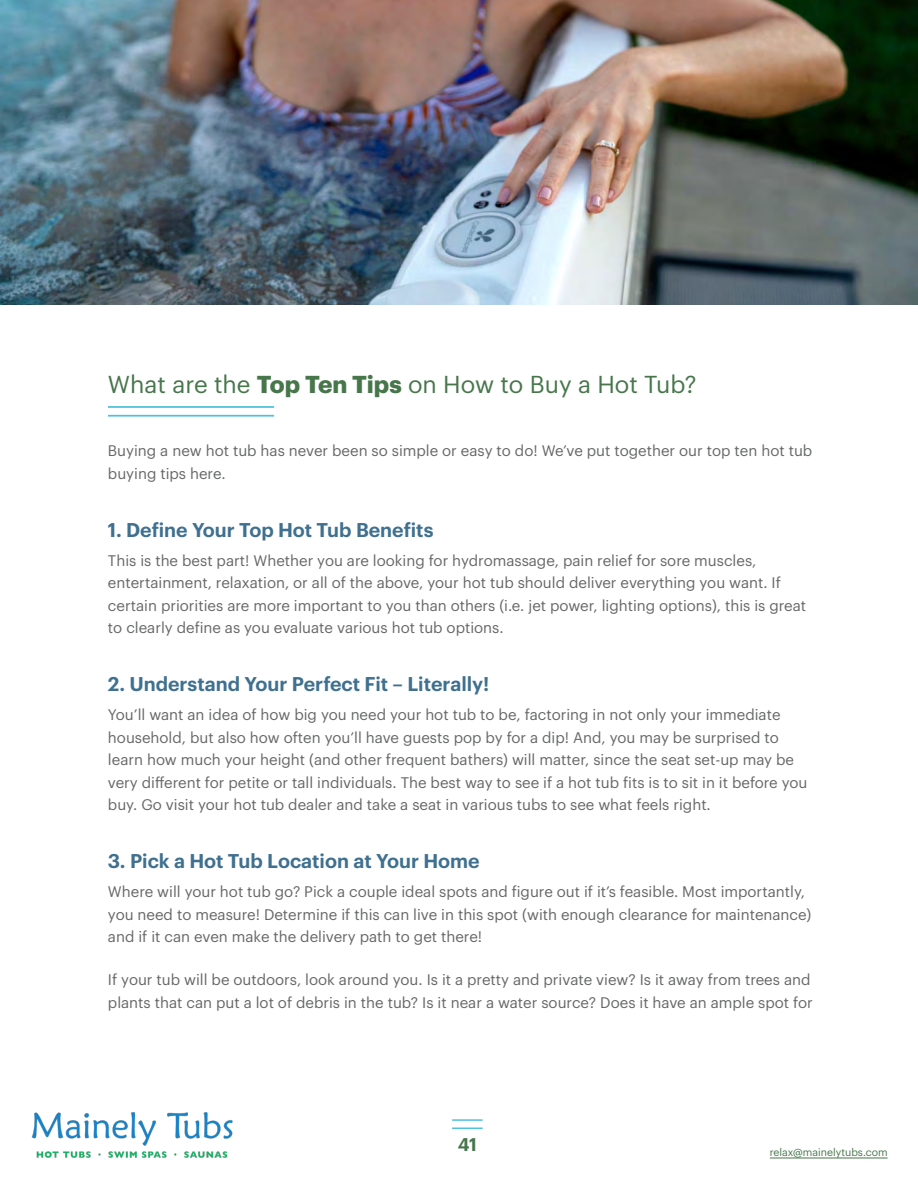
<style>
.page{position:relative;width:918px;height:1188px;background:#fff}
.page>*{position:absolute;margin:0;border:0;box-sizing:border-box;transform-origin:0 0}
.t1{font:24px "Graphik";color:#47764b}
.t2{font:600 19.5px "Graphik";color:#3f708f}
.t3{font:600 18px "Graphik";color:#47764b}
.t4{font:15px/22.5px "Graphik";color:#666767}
.t5{font:10.5px "Graphik";color:#47764b}
.s1{font-weight:700}
</style>
<div class="page">
<hr style="left:452px;top:1119px;width:31px;height:2px;background:#4fc0de">
<hr style="left:452px;top:1128px;width:31px;height:1px;background:#4fc0de">
<hr style="left:770px;top:1158px;width:118px;height:1px;background:#47764b">
<img style="left:31px;top:1112px;width:202px;height:46px">
<img style="left:0;top:0;width:918px;height:305px">
<hr style="left:108px;top:415px;width:166px;height:2px;background:#4fc0de">
<hr style="left:108px;top:406px;width:166px;height:2px;background:#4fc0de">
<h1 class="t1" style="left:108px;top:367px;width:590px">What are the <span class="s1">Top Ten Tips</span> on How to Buy a Hot Tub?</h1>
<p class="t4" style="left:108px;top:439px;width:706px">Buying a new hot tub has never been so simple or easy to do! We’ve put together our top ten hot tub buying tips here.</p>
<h2 class="t2" style="left:108px;top:515px;width:327px">1. Define Your Top Hot Tub Benefits</h2>
<p class="t4" style="left:108px;top:548px;width:700px">This is the best part! Whether you are looking for hydromassage, pain relief for sore muscles, entertainment, relaxation, or all of the above, your hot tub should deliver everything you want. If certain priorities are more important to you than others (i.e. jet power, lighting options), this is great to clearly define as you evaluate various hot tub options.</p>
<h2 class="t2" style="left:108px;top:669px;width:383px">2. Understand Your Perfect Fit – Literally!</h2>
<p class="t4" style="left:108px;top:703px;width:701px">You’ll want an idea of how big you need your hot tub to be, factoring in not only your immediate household, but also how often you’ll have guests pop by for a dip! And, you may be surprised to learn how much your height (and other frequent bathers) will matter, since the seat set-up may be very different for petite or tall individuals. The best way to see if a hot tub fits is to sit in it before you buy. Go visit your hot tub dealer and take a seat in various tubs to see what feels right.</p>
<h2 class="t2" style="left:108px;top:846px;width:373px">3. Pick a Hot Tub Location at Your Home</h2>
<p class="t4" style="left:108px;top:880px;width:705px">Where will your hot tub go? Pick a couple ideal spots and figure out if it’s feasible. Most importantly, you need to measure! Determine if this can live in this spot (with enough clearance for maintenance) and if it can even make the delivery path to get there!</p>
<p class="t4" style="left:108px;top:967px;width:706px">If your tub will be outdoors, look around you. Is it a pretty and private view? Is it away from trees and plants that can put a lot of debris in the tub? Is it near a water source? Does it have an ample spot for</p>
<p class="t3" style="left:458px;top:1130px;width:21px">41</p>
<p class="t5" style="left:770px;top:1144px;width:119px">relax@mainelytubs.com</p>
</div>
